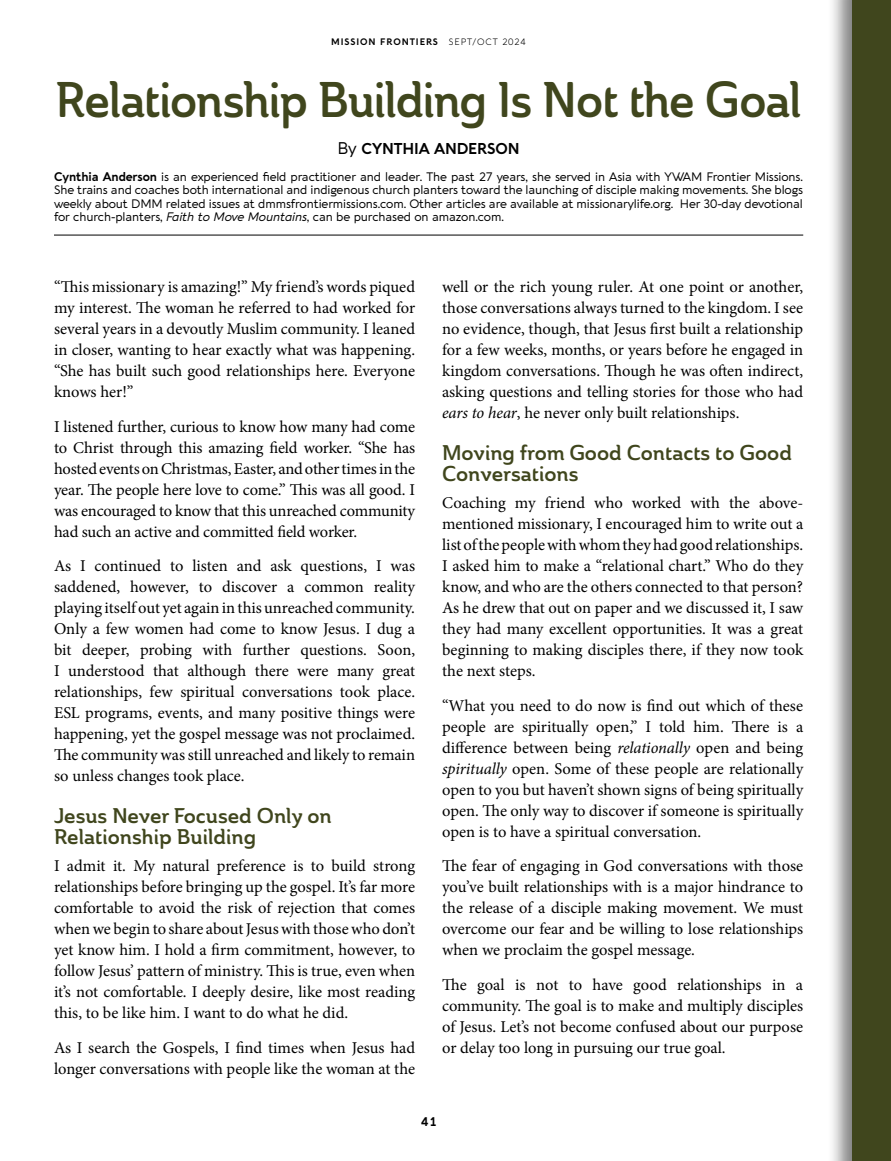
<style>
.page{position:relative;width:891px;height:1161px;background:#fff}
.page>*{position:absolute;margin:0;border:0;box-sizing:border-box;transform-origin:0 0}
.t1{font:49.5px "Ainslie Nor Dem";letter-spacing:-.025em;color:#40461d;scale:.95 1}
.t2{font:21px/21px "Ainslie Nor Dem";color:#40461d}
.t3{font:16.5px/21px "Minion Pro";letter-spacing:-.005em;color:#000;text-align:justify}
.t4{font:700 15px "Aquawax Pro";letter-spacing:-.01em;color:#000}
.t5{font:12px/13.5px "Aquawax Pro";letter-spacing:-.01em;color:#000;text-align:justify}
.t6{font:700 12px "Aquawax Pro";color:#000}
.t7{font:700 9px "Aquawax Pro";letter-spacing:.1em;color:#000}
.s1{font-weight:300}
.s2{font-weight:400;font-size:16.5px}
.s3{font-weight:700}
.s4{font-style:italic}
</style>
<div class="page">
<div style="left:826px;top:0;width:65px;height:1161px;background:#000;opacity:.5"></div>
<div style="left:852px;top:0;width:39px;height:1161px;background:#40461d"></div>
<hr style="left:54px;top:235px;width:749px;height:1px;background:#000">
<p class="t7" style="left:331px;top:35px;width:196px">MISSION FRONTIERS <span class="s1">SEPT/OCT 2024</span></p>
<h1 class="t1" style="left:56px;top:67px;width:787px">Relationship Building Is Not the Goal</h1>
<p class="t4" style="left:338px;top:137px;width:183px"><span class="s2">By</span> CYNTHIA ANDERSON</p>
<p class="t5" style="left:54px;top:169px;width:751px"><span class="s3">Cynthia Anderson</span> is an experienced field practitioner and leader. The past 27 years, she served in Asia with YWAM Frontier Missions.<br>She trains and coaches both international and indigenous church planters toward the launching of disciple making movements. She blogs weekly about DMM related issues at dmmsfrontiermissions.com. Other articles are available at missionarylife.org. Her 30-day devotional for church-planters, <span class="s4">Faith to Move Mountains</span>, can be purchased on amazon.com.</p>
<p class="t3" style="left:54px;top:277px;width:363px">“This missionary is amazing!” My friend’s words piqued my interest. The woman he referred to had worked for several years in a devoutly Muslim community. I leaned in closer, wanting to hear exactly what was happening. “She has built such good relationships here. Everyone knows her!”</p>
<p class="t3" style="left:54px;top:416px;width:363px">I listened further, curious to know how many had come to Christ through this amazing field worker. “She has hosted events on Christmas, Easter, and other times in the year. The people here love to come.” This was all good. I was encouraged to know that this unreached community had such an active and committed field worker.</p>
<p class="t3" style="left:54px;top:556px;width:363px">As I continued to listen and ask questions, I was saddened, however, to discover a common reality playing itself out yet again in this unreached community.<br>Only a few women had come to know Jesus. I dug a bit deeper, probing with further questions. Soon, I understood that although there were many great relationships, few spiritual conversations took place.<br>ESL programs, events, and many positive things were happening, yet the gospel message was not proclaimed.<br>The community was still unreached and likely to remain so unless changes took place.</p>
<p class="t2" style="left:54px;top:805px;width:279px">Jesus Never Focused Only on<br>Relationship Building</p>
<p class="t3" style="left:54px;top:856px;width:363px">I admit it. My natural preference is to build strong relationships before bringing up the gospel. It’s far more comfortable to avoid the risk of rejection that comes when we begin to share about Jesus with those who don’t yet know him. I hold a firm commitment, however, to follow Jesus’ pattern of ministry. This is true, even when it’s not comfortable. I deeply desire, like most reading this, to be like him. I want to do what he did.</p>
<p class="t3" style="left:54px;top:1037px;width:363px">As I search the Gospels, I find times when Jesus had longer conversations with people like the woman at the</p>
<p class="t3" style="left:442px;top:277px;width:363px">well or the rich young ruler. At one point or another, those conversations always turned to the kingdom. I see no evidence, though, that Jesus first built a relationship for a few weeks, months, or years before he engaged in kingdom conversations. Though he was often indirect, asking questions and telling stories for those who had <span class="s4">ears to hear</span>, he never only built relationships.</p>
<p class="t2" style="left:442px;top:442px;width:351px">Moving from Good Contacts to Good<br>Conversations</p>
<p class="t3" style="left:442px;top:493px;width:363px">Coaching my friend who worked with the above&shy;mentioned missionary, I encouraged him to write out a list of the people with whom they had good relationships.<br>I asked him to make a “relational chart.” Who do they know, and who are the others connected to that person?<br>As he drew that out on paper and we discussed it, I saw they had many excellent opportunities. It was a great beginning to making disciples there, if they now took the next steps.</p>
<p class="t3" style="left:442px;top:695px;width:363px">“What you need to do now is find out which of these people are spiritually open,” I told him. There is a difference between being <span class="s4">relationally</span> open and being <span class="s4">spiritually</span> open. Some of these people are relationally open to you but haven’t shown signs of being spiritually open. The only way to discover if someone is spiritually open is to have a spiritual conversation.</p>
<p class="t3" style="left:442px;top:856px;width:363px">The fear of engaging in God conversations with those you’ve built relationships with is a major hindrance to the release of a disciple making movement. We must overcome our fear and be willing to lose relationships when we proclaim the gospel message.</p>
<p class="t3" style="left:442px;top:974px;width:363px">The goal is not to have good relationships in a community. The goal is to make and multiply disciples of Jesus. Let’s not become confused about our purpose or delay too long in pursuing our true goal.</p>
<p class="t6" style="left:421px;top:1113px;width:17px">41</p>
</div>
